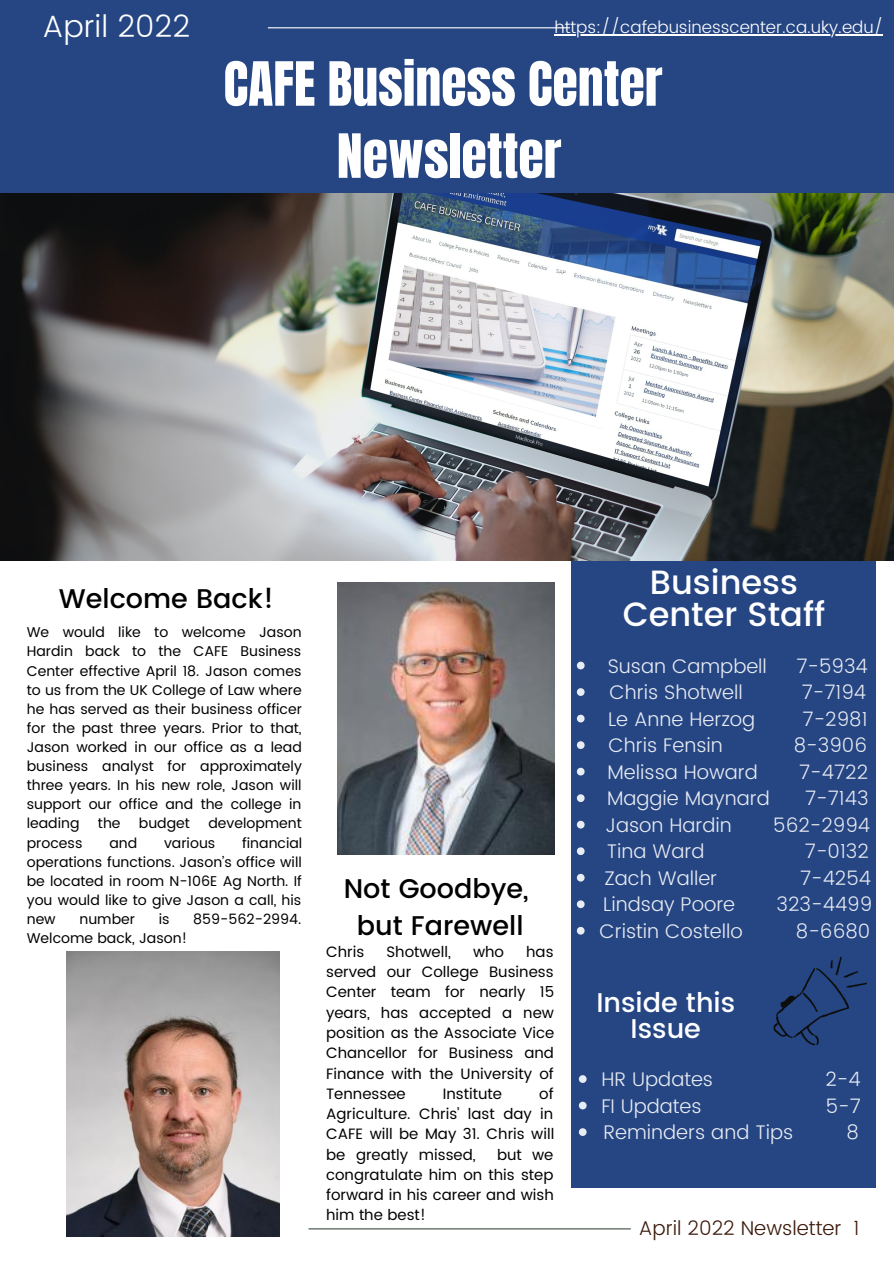
<style>
.page{position:relative;width:894px;height:1264px;background:#fff}
.page>*{position:absolute;margin:0;border:0;box-sizing:border-box;transform-origin:0 0}
.t1{font:51.75px "Anton";color:#fff}
.t2{font:500 33.6px/31.8px "Poppins";color:#fff;text-align:center}
.t3{font:300 30.75px "Poppins";color:#fff}
.t4{font:500 27px "Poppins";color:#000}
.t5{font:500 27px/25.7px "Poppins";color:#fff;text-align:center}
.t6{font:300 19.95px "Poppins";color:#3c1a0c}
.t7{font:300 19.65px "Poppins";color:#e8ecf3}
.t8{font:300 16.95px "Poppins";color:#fff}
.t9{font:15px/20.2px "Poppins";color:#000;text-align:justify}
.t10{font:14.1px/19px "Poppins";color:#000;text-align:justify}
</style>
<div class="page">
<img style="left:67px;top:951px;width:212px;height:285px">
<img style="left:337px;top:582px;width:217px;height:272px">
<div style="left:0;top:0;width:893px;height:193px;background:#254583"></div>
<div style="left:571px;top:536px;width:304px;height:651px;background:#254583"></div>
<img style="left:0;top:193px;width:893px;height:367px">
<hr style="left:268px;top:27px;width:301px;height:1px;background:#fff">
<svg style="left:773px;top:951px;width:103px;height:103px"></svg>
<hr style="left:308px;top:1228px;width:322px;height:1px;background:#3e4e40">
<hr style="left:554px;top:35px;width:329px;height:1px;background:#fff">
<svg style="left:576px;top:661px;width:8px;height:8px"></svg>
<svg style="left:576px;top:688px;width:8px;height:8px"></svg>
<svg style="left:576px;top:714px;width:8px;height:8px"></svg>
<svg style="left:576px;top:741px;width:8px;height:8px"></svg>
<svg style="left:576px;top:767px;width:8px;height:8px"></svg>
<svg style="left:576px;top:794px;width:8px;height:8px"></svg>
<svg style="left:576px;top:820px;width:8px;height:8px"></svg>
<svg style="left:576px;top:847px;width:8px;height:8px"></svg>
<svg style="left:576px;top:873px;width:8px;height:8px"></svg>
<svg style="left:576px;top:900px;width:8px;height:8px"></svg>
<svg style="left:576px;top:926px;width:8px;height:8px"></svg>
<svg style="left:578px;top:1075px;width:8px;height:7px"></svg>
<svg style="left:578px;top:1101px;width:8px;height:8px"></svg>
<svg style="left:578px;top:1128px;width:8px;height:7px"></svg>
<p class="t3" style="left:42px;top:8px;width:149px">April 2022</p>
<p class="t8" style="left:554px;top:18px;width:330px">https://cafebusinesscenter.ca.uky.edu/</p>
<p class="t1" style="left:223px;top:47px;width:440px">CAFE Business Center</p>
<p class="t1" style="left:337px;top:119px;width:226px">Newsletter</p>
<p class="t4" style="left:59px;top:582px;width:216px">Welcome Back!</p>
<p class="t10" style="left:27px;top:623px;width:276px">We would like to welcome Jason Hardin back to the CAFE Business Center effective April 18. Jason comes to us from the UK College of Law where he has served as their business officer for the past three years. Prior to that, Jason worked in our office as a lead business analyst for approximately three years. In his new role, Jason will support our office and the college in leading</p>
<p class="t10" style="left:98px;top:814px;width:24px">the</p>
<p class="t10" style="left:139px;top:814px;width:52px">budget</p>
<p class="t10" style="left:208px;top:814px;width:95px">development</p>
<p class="t10" style="left:27px;top:833px;width:277px;text-indent:215px">financial operations functions. Jason’s office will be located in room N-106E Ag North. If you would like to give Jason a call, his new</p>
<p class="t10" style="left:27px;top:833px;width:57px">process</p>
<p class="t10" style="left:109px;top:833px;width:29px">and</p>
<p class="t10" style="left:164px;top:833px;width:53px">various</p>
<p class="t10" style="left:79px;top:909px;width:57px">number</p>
<p class="t10" style="left:159px;top:909px;width:12px">is</p>
<p class="t10" style="left:193px;top:909px;width:110px">859-562-2994.</p>
<p class="t10" style="left:27px;top:928px;width:162px">Welcome back, Jason!</p>
<p class="t4" style="left:343px;top:872px;width:186px">Not Goodbye,</p>
<p class="t4" style="left:357px;top:910px;width:168px">but Farewell</p>
<p class="t9" style="left:326px;top:941px;width:40px">Chris</p>
<p class="t9" style="left:386px;top:941px;width:66px">Shotwell,</p>
<p class="t9" style="left:473px;top:941px;width:33px">who</p>
<p class="t9" style="left:326px;top:941px;width:230px;text-indent:200px">has served our College Business Center team for nearly 15 years, has accepted a new position as the Associate Vice Chancellor for Business and Finance with the University of Tennessee</p>
<p class="t9" style="left:326px;top:1083px;width:229px;text-indent:213px">of Agriculture. Chris’ last day in CAFE will be May 31. Chris will be greatly missed,</p>
<p class="t9" style="left:443px;top:1083px;width:61px">Institute</p>
<p class="t9" style="left:326px;top:1144px;width:229px;text-indent:171px">but we congratulate him on this step forward in his career and wish him the best!</p>
<p class="t2" style="left:622px;top:566px;width:204px">Business<br>Center Staff</p>
<p class="t7" style="left:607px;top:654px;width:161px">Susan Campbell</p>
<p class="t7" style="left:796px;top:654px;width:73px">7-5934</p>
<p class="t7" style="left:609px;top:681px;width:135px">Chris Shotwell</p>
<p class="t7" style="left:801px;top:681px;width:66px">7-7194</p>
<p class="t7" style="left:608px;top:707px;width:149px">Le Anne Herzog</p>
<p class="t7" style="left:802px;top:707px;width:66px">7-2981</p>
<p class="t7" style="left:608px;top:734px;width:116px">Chris Fensin</p>
<p class="t7" style="left:793px;top:734px;width:75px">8-3906</p>
<p class="t7" style="left:607px;top:760px;width:152px">Melissa Howard</p>
<p class="t7" style="left:799px;top:760px;width:70px">7-4722</p>
<p class="t7" style="left:607px;top:787px;width:164px">Maggie Maynard</p>
<p class="t7" style="left:805px;top:787px;width:65px">7-7143</p>
<p class="t7" style="left:605px;top:813px;width:128px">Jason Hardin</p>
<p class="t7" style="left:773px;top:813px;width:98px">562-2994</p>
<p class="t7" style="left:606px;top:840px;width:99px">Tina Ward</p>
<p class="t7" style="left:804px;top:840px;width:65px">7-0132</p>
<p class="t7" style="left:604px;top:866px;width:114px">Zach Waller</p>
<p class="t7" style="left:799px;top:866px;width:73px">7-4254</p>
<p class="t7" style="left:603px;top:893px;width:133px">Lindsay Poore</p>
<p class="t7" style="left:776px;top:893px;width:97px">323-4499</p>
<p class="t7" style="left:599px;top:919px;width:145px">Cristin Costello</p>
<p class="t7" style="left:795px;top:919px;width:76px">8-6680</p>
<p class="t5" style="left:596px;top:990px;width:140px">Inside this<br>Issue</p>
<p class="t7" style="left:601px;top:1067px;width:113px">HR Updates</p>
<p class="t7" style="left:825px;top:1067px;width:37px">2-4</p>
<p class="t7" style="left:601px;top:1094px;width:102px">FI Updates</p>
<p class="t7" style="left:825px;top:1094px;width:37px">5-7</p>
<p class="t7" style="left:603px;top:1120px;width:191px">Reminders and Tips</p>
<p class="t7" style="left:846px;top:1120px;width:14px">8</p>
<p class="t6" style="left:638px;top:1215px;width:222px">April 2022 Newsletter 1</p>
</div>
